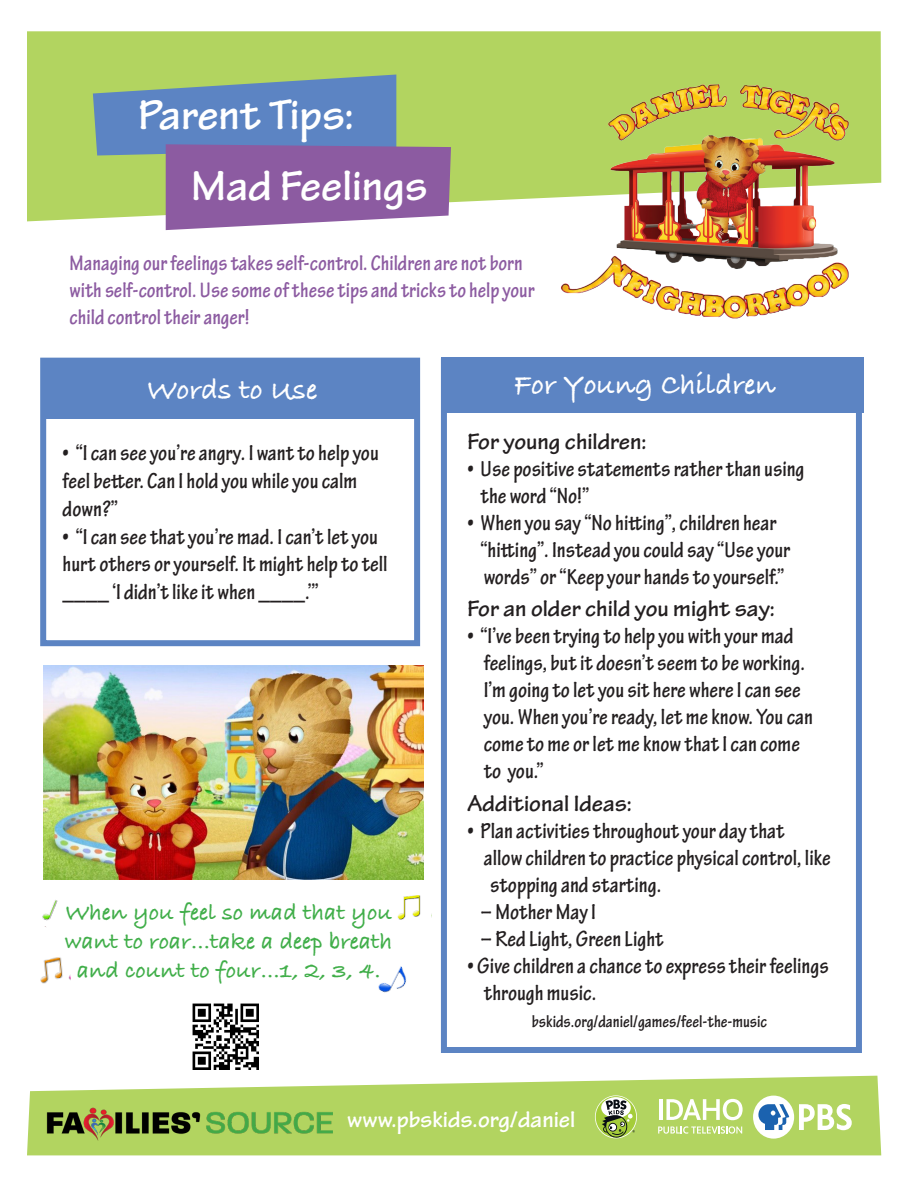
<style>
.page{position:relative;width:918px;height:1188px;background:#fff}
.page>*{position:absolute;margin:0;border:0;box-sizing:border-box;transform-origin:0 0}
.t1{font:700 45px "Tekton Pro";color:#fff}
.t2{font:700 30px "Bradley Hand ITCTT";color:#fff}
.t3{font:700 24px/28.8px "Bradley Hand ITCTT";color:#40ae49;text-align:center}
.t4{font:700 24px "Tekton Pro";color:#231f20}
.t5{font:700 24px "Tekton Pro";color:#fff}
.t6{font:700 condensed 23.25px/27px "Tekton Pro";color:#231f20}
.t7{font:700 condensed 22.5px/27px "Tekton Pro";color:#8c5ba1}
.t8{font:700 condensed 18px "Tekton Pro";color:#231f20}
</style>
<div class="page">
<div style="left:27px;top:31px;width:854px;height:190px;background:#b2d460"></div>
<img style="left:546px;top:81px;width:306px;height:238px">
<svg style="left:93px;top:75px;width:358px;height:155px"></svg>
<img style="left:44px;top:665px;width:380px;height:214px">
<div style="left:40px;top:358px;width:380px;height:288px;border:6px solid #5c84c3"></div>
<div style="left:43px;top:363px;width:373px;height:56px;background:#5c84c3"></div>
<svg style="left:27px;top:1076px;width:854px;height:79px;fill:#b2d460"></svg>
<img style="left:46px;top:1107px;width:286px;height:35px">
<svg style="left:799px;top:1104px;width:53px;height:26px"></svg>
<div style="left:753px;top:1096px;width:41px;height:43px;background:#fff;border-radius:50%"></div>
<svg style="left:758px;top:1104px;width:31px;height:26px"></svg>
<hr style="left:659px;top:1099px;width:3px;height:21px;background:#fff">
<svg style="left:666px;top:1099px;width:77px;height:21px"></svg>
<svg style="left:658px;top:1126px;width:84px;height:8px"></svg>
<svg style="left:595px;top:1095px;width:42px;height:43px"></svg>
<div style="left:596px;top:1096px;width:40px;height:42px;background:#a5cd3a;border-radius:50%"></div>
<svg style="left:601px;top:1097px;width:34px;height:41px"></svg>
<div style="left:441px;top:358px;width:421px;height:695px;border:6px solid #5c84c3"></div>
<div style="left:441px;top:357px;width:422px;height:56px;background:#5c84c3"></div>
<img style="left:397px;top:895px;width:35px;height:25px">
<img style="left:42px;top:900px;width:16px;height:27px">
<img style="left:40px;top:957px;width:31px;height:27px">
<img style="left:378px;top:966px;width:29px;height:27px">
<img style="left:182px;top:1003px;width:87px;height:78px">
<p class="t1" style="left:138px;top:88px;width:218px">Parent Tips:</p>
<p class="t1" style="left:191px;top:159px;width:238px">Mad Feelings</p>
<p class="t7" style="left:70px;top:250px;width:467px">Managing our feelings takes self-control. Children are not born with self-control. Use some of these tips and tricks to help your child control their anger!</p>
<p class="t2" style="left:147px;top:367px;width:172px">Words to Use</p>
<p class="t6" style="left:63px;top:439px;width:318px;line-height:27.9px">• “I can see you’re angry. I want to help you feel better. Can I hold you while you calm down?”</p>
<p class="t6" style="left:63px;top:523px;width:327px;line-height:27.9px">• “I can see that you’re mad. I can’t let you hurt others or yourself. It might help to tell ____ ‘I didn’t like it when ____.’”</p>
<p class="t3" style="left:65px;top:897px;width:329px">When you feel so mad that you want to roar…take a deep breath and count to four…1, 2, 3, 4.</p>
<p class="t2" style="left:514px;top:362px;width:263px">For Young Children</p>
<p class="t4" style="left:468px;top:427px;width:181px">For young children:</p>
<p class="t6" style="left:481px;top:455px;width:326px;text-indent:-13px">• Use positive statements rather than using the word “No!”</p>
<p class="t6" style="left:468px;top:509px;width:324px;text-align:center">• When you say “No hitting”, children hear “hitting”. Instead you could say “Use your words” or “Keep your hands to yourself.”</p>
<p class="t4" style="left:468px;top:594px;width:309px">For an older child you might say:</p>
<p class="t6" style="left:484px;top:623px;width:331px;text-indent:-16px">• “I’ve been trying to help you with your mad feelings, but it doesn’t seem to be working.<br>I’m going to let you sit here where I can see you. When you’re ready, let me know. You can come to me or let me know that I can come to you.”</p>
<p class="t4" style="left:468px;top:789px;width:166px">Additional Ideas:</p>
<p class="t6" style="left:484px;top:817px;width:348px;text-indent:-16px">• Plan activities throughout your day that<br>allow children to practice physical control, like stopping and starting.</p>
<p class="t6" style="left:481px;top:898px;width:117px">– Mother May I</p>
<p class="t6" style="left:481px;top:925px;width:185px">– Red Light, Green Light</p>
<p class="t6" style="left:484px;top:952px;width:346px;text-indent:-16px">• Give children a chance to express their feelings through music.</p>
<p class="t8" style="left:532px;top:1010px;width:237px">bskids.org/daniel/games/feel-the-music</p>
<p class="t5" style="left:347px;top:1106px;width:229px">www.pbskids.org/daniel</p>
</div>
